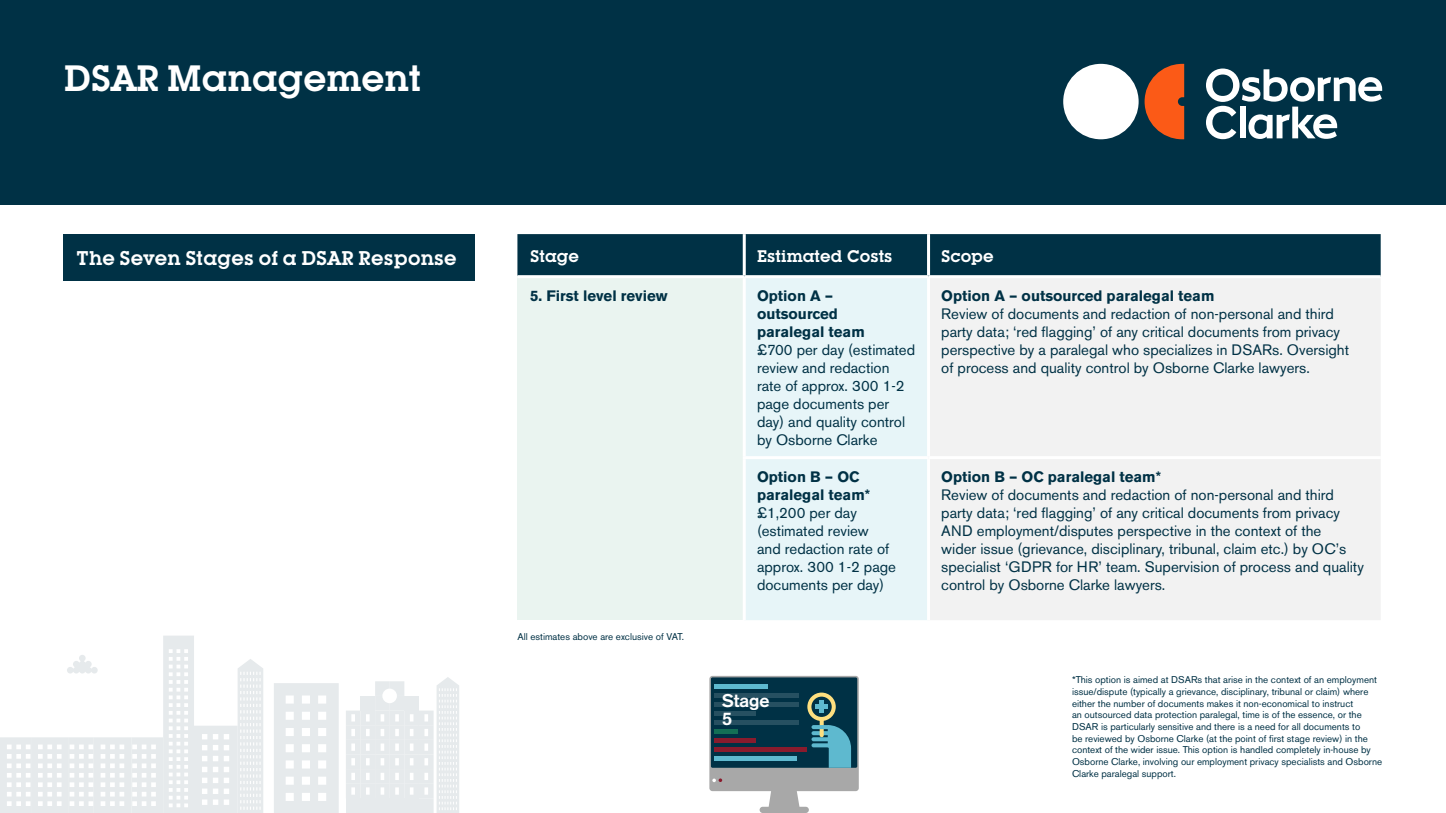
<style>
.page{position:relative;width:1446px;height:813px;background:#fff}
.page>*{position:absolute;margin:0;border:0;box-sizing:border-box;transform-origin:0 0}
.t1{font:600 36px "Lubalin Graph IT Cby BT";color:#fff}
.t2{font:600 19.5px "Lubalin Graph IT Cby BT";letter-spacing:.01em;color:#fff}
.t3{font:700 18px/18px "Akzidenz Grotesk";color:#fff}
.t4{font:600 16.5px "Lubalin Graph IT Cby BT";color:#fff}
.t5{font:15px/18px "Akzidenz Grotesk BE";color:#003145}
.t6{font:700 15px/18px "Akzidenz Grotesk BE";color:#003145}
.t7{font:9.75px/11.7px "Akzidenz Grotesk BE";color:#003145}
</style>
<div class="page">
<div style="left:517px;top:234px;width:863px;height:41px;background:#003145"></div>
<div style="left:517px;top:276px;width:227px;height:344px;background:#eaf4f0"></div>
<div style="left:746px;top:278px;width:181px;height:342px;background:#e7f5f8"></div>
<div style="left:930px;top:278px;width:450px;height:342px;background:#f2f2f2"></div>
<hr style="left:517px;top:275px;width:227px;height:3px;background:#fff">
<hr style="left:743px;top:234px;width:3px;height:41px;background:#fff">
<hr style="left:927px;top:234px;width:3px;height:41px;background:#fff">
<hr style="left:743px;top:278px;width:3px;height:178px;background:#fff">
<hr style="left:743px;top:459px;width:3px;height:161px;background:#fff">
<hr style="left:743px;top:456px;width:185px;height:3px;background:#fff">
<hr style="left:928px;top:456px;width:452px;height:3px;background:#fff">
<div style="left:0;top:0;width:1446px;height:204px;background:#003145"></div>
<div style="left:1063px;top:64px;width:75px;height:75px;background:#fff;border-radius:50%"></div>
<svg style="left:1144px;top:64px;width:40px;height:75px"></svg>
<svg style="left:1206px;top:68px;width:176px;height:71px"></svg>
<div style="left:759px;top:806px;width:50px;height:6px;background:#a8a8a8;border-radius:3px"></div>
<svg style="left:709px;top:675px;width:150px;height:136px"></svg>
<div style="left:819px;top:716px;width:5px;height:21px;background:#fedf7f;border-radius:2px"></div>
<div style="left:819px;top:700px;width:5px;height:12px;background:#5eb9cf"></div>
<hr style="left:815px;top:704px;width:13px;height:4px;background:#5eb9cf">
<svg style="left:811px;top:743px;width:19px;height:4px"></svg>
<svg style="left:811px;top:736px;width:19px;height:5px"></svg>
<svg style="left:811px;top:724px;width:19px;height:4px"></svg>
<hr style="left:714px;top:684px;width:53px;height:4px;background:#5eb9cf">
<hr style="left:714px;top:693px;width:85px;height:4px;background:#265061">
<hr style="left:714px;top:702px;width:85px;height:4px;background:#265061">
<hr style="left:714px;top:711px;width:41px;height:4px;background:#265061">
<hr style="left:714px;top:720px;width:85px;height:4px;background:#265061">
<hr style="left:714px;top:729px;width:23px;height:4px;background:#136f55">
<hr style="left:714px;top:738px;width:41px;height:4px;background:#891b2d">
<hr style="left:714px;top:747px;width:92px;height:4px;background:#891b2d">
<hr style="left:714px;top:756px;width:83px;height:4px;background:#5eb9cf">
<svg style="left:0;top:636px;width:263px;height:176px"></svg>
<svg style="left:274px;top:683px;width:65px;height:129px"></svg>
<svg style="left:346px;top:677px;width:113px;height:135px"></svg>
<div style="left:64px;top:234px;width:411px;height:47px;background:#003145"></div>
<h1 class="t1" style="left:64px;top:57px;width:359px">DSAR Management</h1>
<h2 class="t2" style="left:77px;top:246px;width:382px">The Seven Stages of a DSAR Response</h2>
<p class="t4" style="left:530px;top:246px;width:50px">Stage</p>
<p class="t4" style="left:757px;top:246px;width:137px">Estimated Costs</p>
<p class="t4" style="left:941px;top:246px;width:54px">Scope</p>
<p class="t6" style="left:530px;top:286px;width:139px">5. First level review</p>
<p class="t6" style="left:757px;top:286px;width:109px">Option A – outsourced paralegal team</p>
<p class="t5" style="left:757px;top:340px;width:160px">£700 per day (estimated review and redaction rate of approx. 300 1-2 page documents per day) and quality control by Osborne Clarke</p>
<p class="t6" style="left:941px;top:286px;width:275px">Option A – outsourced paralegal team</p>
<p class="t5" style="left:941px;top:304px;width:409px">Review of documents and redaction of non-personal and third party data; ‘red flagging’ of any critical documents from privacy perspective by a paralegal who specializes in DSARs. Oversight of process and quality control by Osborne Clarke lawyers.</p>
<p class="t7" style="left:517px;top:630px;width:168px">All estimates above are exclusive of VAT.</p>
<p class="t6" style="left:757px;top:467px;width:115px">Option B – OC paralegal team*</p>
<p class="t5" style="left:757px;top:503px;width:141px">£1,200 per day (estimated review and redaction rate of approx. 300 1-2 page documents per day)</p>
<p class="t3" style="left:722px;top:690px;width:49px">Stage<br>5</p>
<p class="t6" style="left:941px;top:467px;width:221px">Option B – OC paralegal team*</p>
<p class="t5" style="left:941px;top:485px;width:424px">Review of documents and redaction of non-personal and third party data; ‘red flagging’ of any critical documents from privacy AND employment/disputes perspective in the context of the<br>wider issue (grievance, disciplinary, tribunal, claim etc.) by OC’s specialist ‘GDPR for HR’ team. Supervision of process and quality control by Osborne Clarke lawyers.</p>
<p class="t7" style="left:1072px;top:673px;width:312px">*This option is aimed at DSARs that arise in the context of an employment issue/dispute (typically a grievance, disciplinary, tribunal or claim) where either the number of documents makes it non-economical to instruct<br>an outsourced data protection paralegal, time is of the essence, or the DSAR is particularly sensitive and there is a need for all documents to<br>be reviewed by Osborne Clarke (at the point of first stage review) in the context of the wider issue. This option is handled completely in-house by Osborne Clarke, involving our employment privacy specialists and Osborne Clarke paralegal support.</p>
</div>
